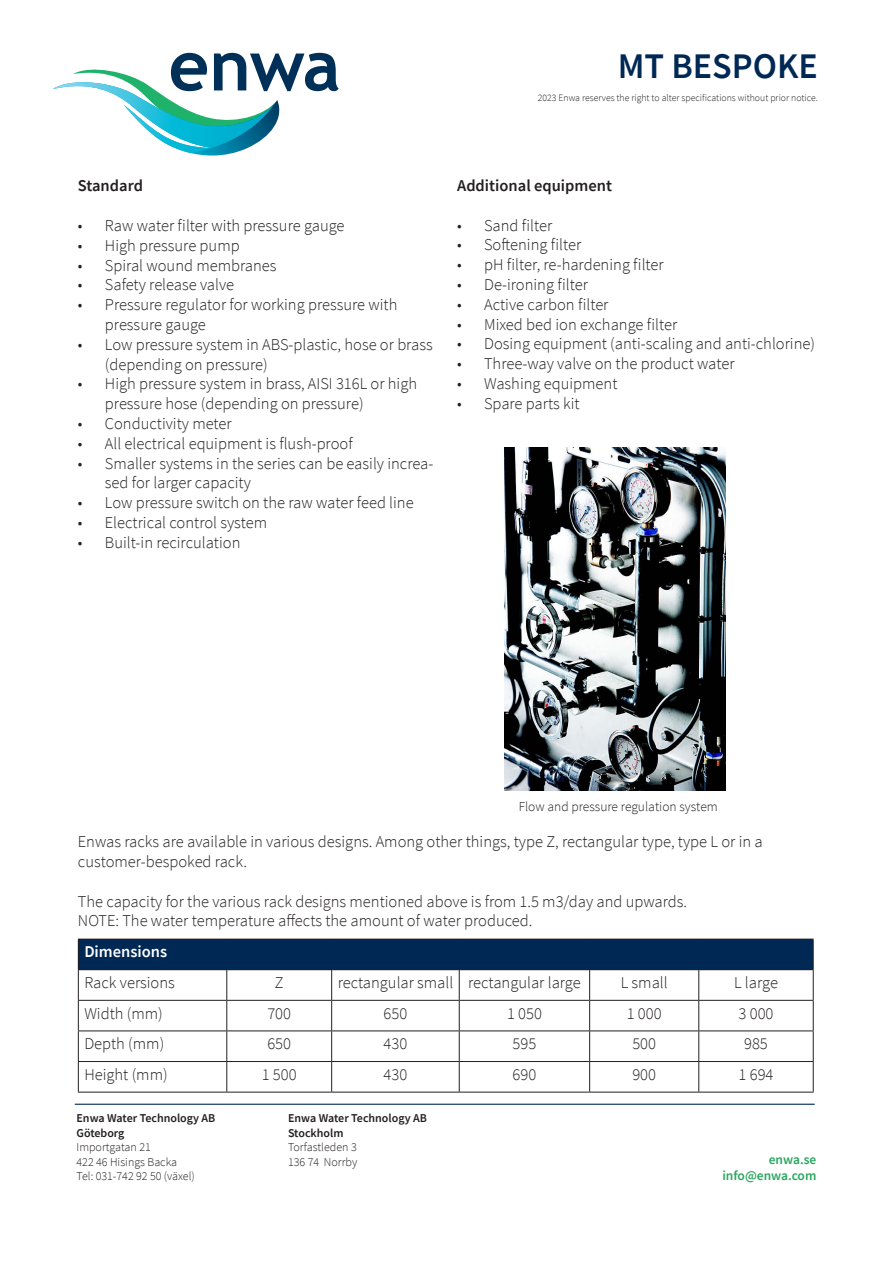
<style>
.page{position:relative;width:893px;height:1263px;background:#fff}
.page>*{position:absolute;margin:0;border:0;box-sizing:border-box;transform-origin:0 0}
.t1{font:600 36px "Source Sans Pro";color:#002855}
.t2{font:300 16.5px/19.8px "Source Sans Pro";color:#231f20}
.t3{font:600 16.5px "Source Sans Pro";color:#231f20}
.t4{font:600 16.5px "Source Sans Pro";color:#fff}
.t5{font:300 13.5px "Source Sans Pro";color:#231f20}
.t6{font:600 13.5px/16.2px "Source Sans Pro";color:#28a75f;text-align:right}
.t7{font:300 12px "Source Sans Pro";color:#231f20}
.t8{font:600 12px "Source Sans Pro";color:#231f20}
.t9{font:300 9.75px "Source Sans Pro";color:#231f20}
</style>
<div class="page">
<svg style="left:52px;top:53px;width:287px;height:103px"></svg>
<hr style="left:75px;top:1104px;width:740px;height:1px;background:#002855">
<div style="left:78px;top:939px;width:735px;height:31px;background:#002855"></div>
<hr style="left:78px;top:939px;width:149px;height:1px;background:#231f20">
<hr style="left:78px;top:939px;width:1px;height:30px;background:#231f20">
<hr style="left:227px;top:939px;width:105px;height:1px;background:#231f20">
<hr style="left:332px;top:939px;width:127px;height:1px;background:#231f20">
<hr style="left:459px;top:939px;width:131px;height:1px;background:#231f20">
<hr style="left:590px;top:939px;width:109px;height:1px;background:#231f20">
<hr style="left:699px;top:939px;width:115px;height:1px;background:#231f20">
<hr style="left:813px;top:939px;width:1px;height:30px;background:#231f20">
<hr style="left:78px;top:969px;width:149px;height:1px;background:#231f20">
<hr style="left:78px;top:970px;width:1px;height:30px;background:#231f20">
<hr style="left:227px;top:969px;width:105px;height:1px;background:#231f20">
<hr style="left:226px;top:970px;width:1px;height:30px;background:#231f20">
<hr style="left:332px;top:969px;width:127px;height:1px;background:#231f20">
<hr style="left:331px;top:970px;width:1px;height:30px;background:#231f20">
<hr style="left:459px;top:969px;width:131px;height:1px;background:#231f20">
<hr style="left:459px;top:970px;width:1px;height:30px;background:#231f20">
<hr style="left:590px;top:969px;width:109px;height:1px;background:#231f20">
<hr style="left:589px;top:970px;width:1px;height:30px;background:#231f20">
<hr style="left:699px;top:969px;width:115px;height:1px;background:#231f20">
<hr style="left:698px;top:970px;width:1px;height:30px;background:#231f20">
<hr style="left:813px;top:970px;width:1px;height:30px;background:#231f20">
<hr style="left:78px;top:1000px;width:149px;height:1px;background:#231f20">
<svg style="left:78px;top:1001px;width:1px;height:29px"></svg>
<hr style="left:227px;top:1000px;width:105px;height:1px;background:#231f20">
<svg style="left:226px;top:1001px;width:1px;height:29px"></svg>
<hr style="left:332px;top:1000px;width:127px;height:1px;background:#231f20">
<svg style="left:331px;top:1001px;width:1px;height:29px"></svg>
<hr style="left:459px;top:1000px;width:131px;height:1px;background:#231f20">
<svg style="left:459px;top:1001px;width:1px;height:29px"></svg>
<hr style="left:590px;top:1000px;width:109px;height:1px;background:#231f20">
<svg style="left:589px;top:1001px;width:1px;height:29px"></svg>
<hr style="left:699px;top:1000px;width:115px;height:1px;background:#231f20">
<svg style="left:698px;top:1001px;width:1px;height:29px"></svg>
<svg style="left:813px;top:1001px;width:1px;height:29px"></svg>
<hr style="left:78px;top:1030px;width:149px;height:1px;background:#231f20">
<hr style="left:78px;top:1031px;width:1px;height:30px;background:#231f20">
<hr style="left:227px;top:1030px;width:105px;height:1px;background:#231f20">
<hr style="left:226px;top:1031px;width:1px;height:30px;background:#231f20">
<hr style="left:332px;top:1030px;width:127px;height:1px;background:#231f20">
<hr style="left:331px;top:1031px;width:1px;height:30px;background:#231f20">
<hr style="left:459px;top:1030px;width:131px;height:1px;background:#231f20">
<hr style="left:459px;top:1031px;width:1px;height:30px;background:#231f20">
<hr style="left:590px;top:1030px;width:109px;height:1px;background:#231f20">
<hr style="left:589px;top:1031px;width:1px;height:30px;background:#231f20">
<hr style="left:699px;top:1030px;width:115px;height:1px;background:#231f20">
<hr style="left:698px;top:1031px;width:1px;height:30px;background:#231f20">
<hr style="left:813px;top:1031px;width:1px;height:30px;background:#231f20">
<hr style="left:78px;top:1061px;width:149px;height:1px;background:#231f20">
<hr style="left:78px;top:1062px;width:1px;height:30px;background:#231f20">
<hr style="left:227px;top:1061px;width:105px;height:1px;background:#231f20">
<hr style="left:226px;top:1062px;width:1px;height:30px;background:#231f20">
<hr style="left:332px;top:1061px;width:127px;height:1px;background:#231f20">
<hr style="left:331px;top:1062px;width:1px;height:30px;background:#231f20">
<hr style="left:459px;top:1061px;width:131px;height:1px;background:#231f20">
<hr style="left:459px;top:1062px;width:1px;height:30px;background:#231f20">
<hr style="left:590px;top:1061px;width:109px;height:1px;background:#231f20">
<hr style="left:589px;top:1062px;width:1px;height:30px;background:#231f20">
<hr style="left:699px;top:1061px;width:115px;height:1px;background:#231f20">
<hr style="left:698px;top:1062px;width:1px;height:30px;background:#231f20">
<hr style="left:813px;top:1062px;width:1px;height:30px;background:#231f20">
<hr style="left:78px;top:1092px;width:149px;height:1px;background:#231f20">
<hr style="left:227px;top:1092px;width:105px;height:1px;background:#231f20">
<hr style="left:332px;top:1092px;width:127px;height:1px;background:#231f20">
<hr style="left:459px;top:1092px;width:131px;height:1px;background:#231f20">
<hr style="left:590px;top:1092px;width:109px;height:1px;background:#231f20">
<hr style="left:699px;top:1092px;width:115px;height:1px;background:#231f20">
<img style="left:505px;top:448px;width:221px;height:343px">
<h1 class="t1" style="left:618px;top:42px;width:202px">MT BESPOKE</h1>
<p class="t9" style="left:538px;top:91px;width:282px">2023 Enwa reserves the right to alter specifications without prior notice.</p>
<p class="t3" style="left:78px;top:175px;width:67px">Standard</p>
<p class="t2" style="left:78px;top:216px;width:268px">• Raw water filter with pressure gauge</p>
<p class="t2" style="left:78px;top:235px;width:163px">• High pressure pump</p>
<p class="t2" style="left:78px;top:255px;width:200px">• Spiral wound membranes</p>
<p class="t2" style="left:78px;top:275px;width:158px">• Safety release valve</p>
<p class="t2" style="left:105px;top:295px;width:294px;text-indent:-27px">• Pressure regulator for working pressure with pressure gauge</p>
<p class="t2" style="left:105px;top:334px;width:329px;text-indent:-27px">• Low pressure system in ABS-plastic, hose or brass (depending on pressure)</p>
<p class="t2" style="left:105px;top:374px;width:314px;text-indent:-27px">• High pressure system in brass, AISI 316L or high pressure hose (depending on pressure)</p>
<p class="t2" style="left:78px;top:414px;width:155px">• Conductivity meter</p>
<p class="t2" style="left:78px;top:433px;width:276px">• All electrical equipment is flush-proof</p>
<p class="t2" style="left:105px;top:453px;width:330px;text-indent:-27px">• Smaller systems in the series can be easily increa&shy;sed for larger capacity</p>
<p class="t2" style="left:78px;top:493px;width:337px">• Low pressure switch on the raw water feed line</p>
<p class="t2" style="left:78px;top:513px;width:191px">• Electrical control system</p>
<p class="t2" style="left:78px;top:532px;width:164px">• Built-in recirculation</p>
<p class="t3" style="left:457px;top:175px;width:156px">Additional equipment</p>
<p class="t2" style="left:457px;top:215px;width:97px">• Sand filter</p>
<p class="t2" style="left:457px;top:235px;width:126px">• Softening filter</p>
<p class="t2" style="left:457px;top:255px;width:208px">• pH filter, re-hardening filter</p>
<p class="t2" style="left:457px;top:275px;width:132px">• De-ironing filter</p>
<p class="t2" style="left:457px;top:294px;width:153px">• Active carbon filter</p>
<p class="t2" style="left:457px;top:314px;width:222px">• Mixed bed ion exchange filter</p>
<p class="t2" style="left:457px;top:334px;width:359px">• Dosing equipment (anti-scaling and anti-chlorine)</p>
<p class="t2" style="left:457px;top:354px;width:279px">• Three-way valve on the product water</p>
<p class="t2" style="left:457px;top:374px;width:162px">• Washing equipment</p>
<p class="t2" style="left:457px;top:393px;width:124px">• Spare parts kit</p>
<p class="t5" style="left:519px;top:798px;width:201px">Flow and pressure regulation system</p>
<p class="t2" style="left:78px;top:832px;width:686px">Enwas racks are available in various designs. Among other things, type Z, rectangular type, type L or in a customer-bespoked rack.</p>
<p class="t2" style="left:78px;top:891px;width:611px">The capacity for the various rack designs mentioned above is from 1.5 m3/day and upwards.</p>
<p class="t2" style="left:78px;top:911px;width:456px">NOTE: The water temperature affects the amount of water produced.</p>
<p class="t4" style="left:84px;top:941px;width:84px">Dimensions</p>
<p class="t2" style="left:84px;top:973px;width:92px">Rack versions</p>
<p class="t2" style="left:275px;top:973px;width:10px">Z</p>
<p class="t2" style="left:338px;top:973px;width:117px">rectangular small</p>
<p class="t2" style="left:468px;top:973px;width:114px">rectangular large</p>
<p class="t2" style="left:621px;top:973px;width:49px">L small</p>
<p class="t2" style="left:734px;top:973px;width:45px">L large</p>
<p class="t2" style="left:84px;top:1003px;width:80px">Width (mm)</p>
<p class="t2" style="left:267px;top:1003px;width:25px">700</p>
<p class="t2" style="left:384px;top:1003px;width:25px">650</p>
<p class="t2" style="left:507px;top:1003px;width:36px">1 050</p>
<p class="t2" style="left:627px;top:1003px;width:36px">1 000</p>
<p class="t2" style="left:739px;top:1003px;width:36px">3 000</p>
<p class="t2" style="left:84px;top:1034px;width:81px">Depth (mm)</p>
<p class="t2" style="left:267px;top:1034px;width:25px">650</p>
<p class="t2" style="left:384px;top:1034px;width:25px">430</p>
<p class="t2" style="left:513px;top:1034px;width:25px">595</p>
<p class="t2" style="left:632px;top:1034px;width:25px">500</p>
<p class="t2" style="left:744px;top:1034px;width:25px">985</p>
<p class="t2" style="left:84px;top:1064px;width:85px">Height (mm)</p>
<p class="t2" style="left:262px;top:1064px;width:36px">1 500</p>
<p class="t2" style="left:384px;top:1064px;width:25px">430</p>
<p class="t2" style="left:513px;top:1064px;width:25px">690</p>
<p class="t2" style="left:632px;top:1064px;width:25px">900</p>
<p class="t2" style="left:739px;top:1064px;width:36px">1 694</p>
<p class="t8" style="left:77px;top:1110px;width:140px">Enwa Water Technology AB</p>
<p class="t8" style="left:288px;top:1110px;width:140px">Enwa Water Technology AB</p>
<p class="t8" style="left:77px;top:1125px;width:50px">Göteborg</p>
<p class="t8" style="left:288px;top:1125px;width:57px">Stockholm</p>
<p class="t7" style="left:77px;top:1140px;width:76px">Importgatan 21</p>
<p class="t7" style="left:288px;top:1140px;width:70px">Torfastleden 3</p>
<p class="t7" style="left:77px;top:1154px;width:102px">422 46 Hisings Backa</p>
<p class="t7" style="left:288px;top:1154px;width:71px">136 74 Norrby</p>
<p class="t7" style="left:77px;top:1169px;width:120px">Tel: 031-742 92 50 (växel)</p>
<p class="t6" style="left:722px;top:1151px;width:96px">enwa.se info@enwa.com</p>
</div>
